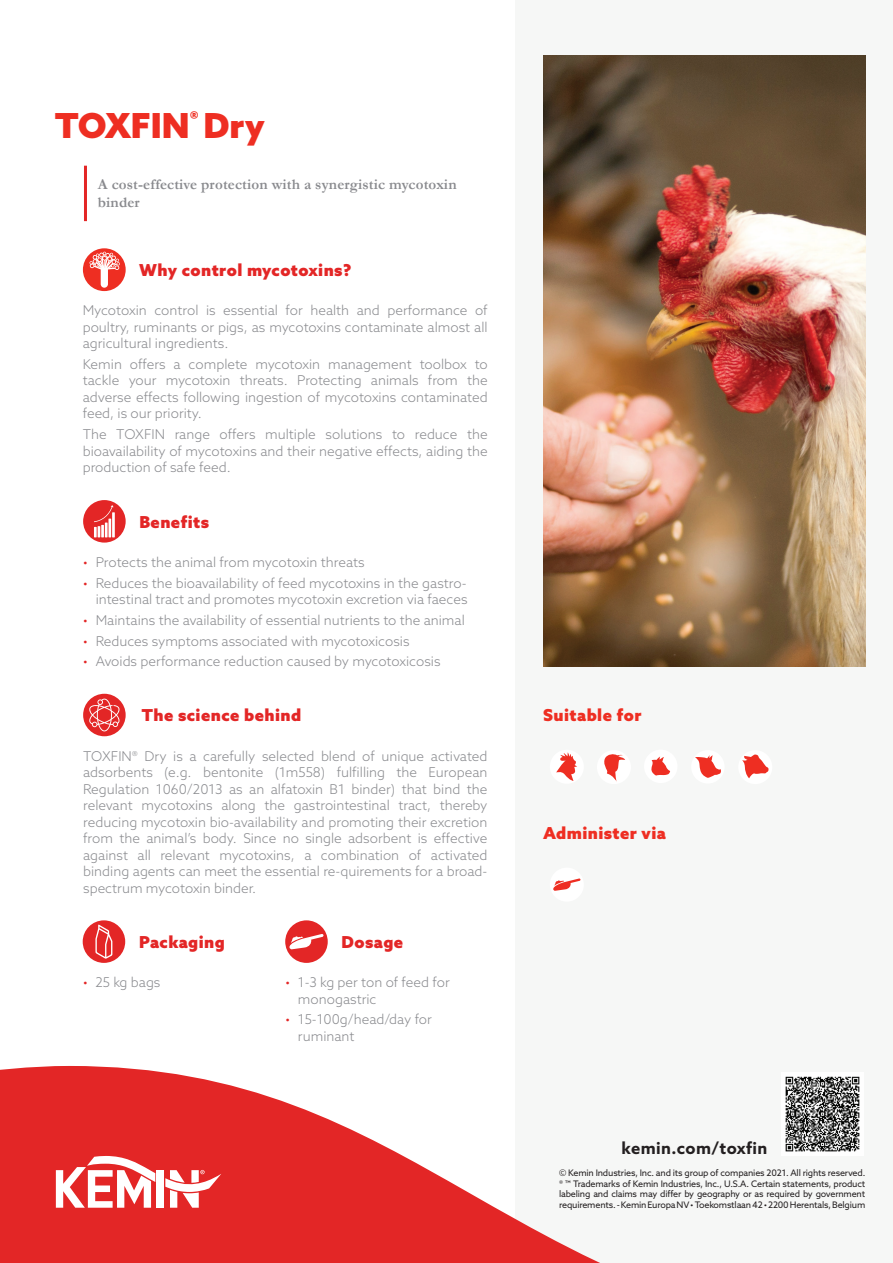
<style>
.page{position:relative;width:893px;height:1263px;background:#fff}
.page>*{position:absolute;margin:0;border:0;box-sizing:border-box;transform-origin:0 0}
.t1{font:900 34.5px "Azo Sans";color:#ee2e22}
.t2{font:900 16.5px "Azo Sans";letter-spacing:.025em;color:#e32626}
.t3{font:900 16.5px "Azo Sans";letter-spacing:.025em;color:#ee2e22}
.t4{font:700 16.5px "Azo Sans";letter-spacing:.025em;color:#231f20}
.t5{font:700 15px/18px "Garamond";letter-spacing:.01em;color:#898a8e}
.t6{font:300 13.5px/16.5px "Azo Sans";color:#898a8e;text-align:justify}
.t7{font:9px/10.5px "Azo Sans";letter-spacing:-.02em;color:#231f20;text-align:justify}
.s1{color:#e32626}
</style>
<div class="page">
<div style="left:515px;top:0;width:378px;height:1263px;background:#f6f7f6"></div>
<svg style="left:0;top:1066px;width:600px;height:197px;fill:#e32626"></svg>
<img style="left:543px;top:55px;width:322px;height:611px">
<svg style="left:56px;top:1156px;width:99px;height:52px"></svg>
<div style="left:157px;top:1170px;width:7px;height:38px;background:#fff"></div>
<svg style="left:165px;top:1170px;width:56px;height:38px"></svg>
<hr style="left:84px;top:166px;width:3px;height:55px;background:#e32626">
<div style="left:83px;top:920px;width:42px;height:43px;background:#e32626;border-radius:50%"></div>
<svg style="left:95px;top:924px;width:17px;height:35px"></svg>
<div style="left:285px;top:920px;width:43px;height:43px;background:#e32626;border-radius:50%"></div>
<svg style="left:289px;top:934px;width:35px;height:15px"></svg>
<div style="left:83px;top:248px;width:43px;height:43px;background:#ee2e22;border-radius:50%"></div>
<svg style="left:89px;top:252px;width:31px;height:36px"></svg>
<div style="left:83px;top:500px;width:43px;height:43px;background:#e32626;border-radius:50%"></div>
<hr style="left:112px;top:512px;width:3px;height:25px;background:#fff">
<svg style="left:94px;top:505px;width:19px;height:32px"></svg>
<div style="left:83px;top:694px;width:43px;height:42px;background:#e32626;border-radius:50%"></div>
<svg style="left:89px;top:699px;width:31px;height:32px"></svg>
<div style="left:550px;top:868px;width:34px;height:34px;background:#fff;border-radius:50%"></div>
<svg style="left:553px;top:878px;width:28px;height:13px"></svg>
<div style="left:550px;top:750px;width:34px;height:34px;background:#fff;border-radius:50%"></div>
<svg style="left:556px;top:752px;width:21px;height:29px"></svg>
<div style="left:644px;top:750px;width:33px;height:33px;background:#fff;border-radius:50%"></div>
<svg style="left:651px;top:756px;width:19px;height:20px"></svg>
<div style="left:738px;top:750px;width:34px;height:34px;background:#fff;border-radius:50%"></div>
<svg style="left:742px;top:754px;width:27px;height:24px"></svg>
<div style="left:691px;top:750px;width:34px;height:33px;background:#fff;border-radius:50%"></div>
<svg style="left:695px;top:755px;width:26px;height:23px"></svg>
<div style="left:597px;top:750px;width:34px;height:34px;background:#fff;border-radius:50%"></div>
<svg style="left:604px;top:754px;width:21px;height:28px"></svg>
<img style="left:785px;top:1076px;width:75px;height:76px">
<h1 class="t1" style="left:55px;top:102px;width:211px">TOXFIN<sup>®</sup> Dry</h1>
<p class="t5" style="left:98px;top:176px;width:360px">A cost-effective protection with a synergistic mycotoxin binder</p>
<p class="t2" style="left:139px;top:259px;width:213px">Why control mycotoxins?</p>
<p class="t6" style="left:83px;top:302px;width:406px">Mycotoxin control is essential for health and performance of poultry, ruminants or pigs, as mycotoxins contaminate almost all agricultural ingredients.</p>
<p class="t6" style="left:83px;top:356px;width:407px">Kemin offers a complete mycotoxin management toolbox to tackle your mycotoxin threats. Protecting animals from the adverse effects following ingestion of mycotoxins contaminated feed, is our priority.</p>
<p class="t6" style="left:83px;top:426px;width:407px">The TOXFIN range offers multiple solutions to reduce the bioavailability of mycotoxins and their negative effects, aiding the production of safe feed.</p>
<p class="t2" style="left:139px;top:511px;width:71px">Benefits</p>
<p class="t6" style="left:83px;top:554px;width:283px"><span class="s1">•</span> Protects the animal from mycotoxin threats</p>
<p class="t6" style="left:83px;top:574px;width:386px;text-align:right"><span class="s1">•</span> Reduces the bioavailability of feed mycotoxins in the gastro&shy;intestinal tract and promotes mycotoxin excretion via faeces</p>
<p class="t6" style="left:83px;top:612px;width:383px"><span class="s1">•</span> Maintains the availability of essential nutrients to the animal</p>
<p class="t6" style="left:83px;top:632px;width:328px"><span class="s1">•</span> Reduces symptoms associated with mycotoxicosis</p>
<p class="t6" style="left:83px;top:653px;width:359px"><span class="s1">•</span> Avoids performance reduction caused by mycotoxicosis</p>
<p class="t2" style="left:142px;top:704px;width:161px">The science behind</p>
<p class="t3" style="left:543px;top:704px;width:100px">Suitable for</p>
<p class="t6" style="left:83px;top:747px;width:406px">TOXFIN® Dry is a carefully selected blend of unique activated adsorbents (e.g. bentonite (1m558) fulfilling the European Regulation 1060/2013 as an alfatoxin B1 binder) that bind the relevant mycotoxins along the gastrointestinal tract, thereby reducing mycotoxin bio-availability and promoting their excretion from the animal’s body. Since no single adsorbent is effective against all relevant mycotoxins, a combination of activated binding agents can meet the essential re-quirements for a broad&shy;spectrum mycotoxin binder.</p>
<p class="t2" style="left:139px;top:931px;width:87px">Packaging</p>
<p class="t6" style="left:83px;top:974px;width:79px"><span class="s1">•</span> 25 kg bags</p>
<p class="t2" style="left:342px;top:931px;width:63px">Dosage</p>
<p class="t6" style="left:298px;top:974px;width:153px;text-indent:-13px"><span class="s1">•</span> 1-3 kg per ton of feed for monogastric</p>
<p class="t6" style="left:298px;top:1011px;width:135px;text-indent:-13px"><span class="s1">•</span> 15-100g/head/day for ruminant</p>
<p class="t3" style="left:543px;top:822px;width:124px">Administer via</p>
<p class="t4" style="left:622px;top:1137px;width:147px">kemin.com/toxfin</p>
<p class="t7" style="left:559px;top:1167px;width:308px">© Kemin Industries, Inc. and its group of companies 2021. All rights reserved. ® ™ Trademarks of Kemin Industries, Inc., U.S.A. Certain statements, product labeling and claims may differ by geography or as required by government requirements. - Kemin Europa NV • Toekomstlaan 42 • 2200 Herentals, Belgium</p>
</div>
